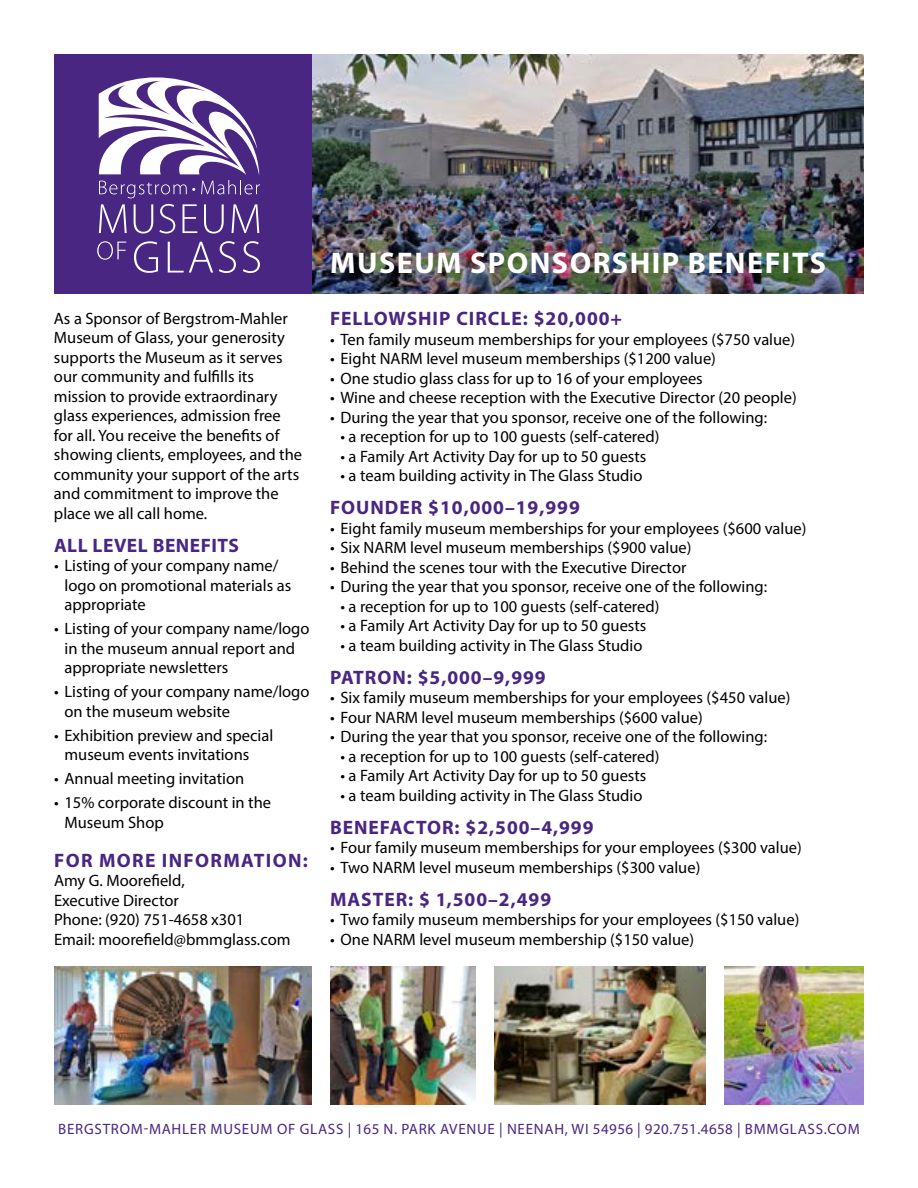
<style>
.page{position:relative;width:918px;height:1188px;background:#fff}
.page>*{position:absolute;margin:0;border:0;box-sizing:border-box;transform-origin:0 0}
.t1{font:700 30px "Myriad Pro";letter-spacing:.05em;color:#fff}
.t2{font:700 19.5px "Myriad Pro";letter-spacing:.05em;color:#492682}
.t3{font:700 19.5px "Myriad Pro";letter-spacing:.07em;color:#492682}
.t4{font:700 19.5px "Myriad Pro";letter-spacing:.025em;color:#492682}
.t5{font:16.5px/19.5px "Myriad Pro";color:#000}
.t6{font:15px "Myriad Pro";letter-spacing:.05em;color:#492682}
</style>
<div class="page">
<div style="left:54px;top:54px;width:423px;height:239px;background:#492682"></div>
<img style="left:312px;top:54px;width:552px;height:239px">
<svg style="left:99px;top:204px;width:28px;height:29px"></svg>
<svg style="left:134px;top:204px;width:19px;height:30px"></svg>
<svg style="left:159px;top:204px;width:16px;height:30px"></svg>
<svg style="left:182px;top:204px;width:15px;height:29px"></svg>
<svg style="left:204px;top:204px;width:20px;height:30px"></svg>
<svg style="left:232px;top:204px;width:27px;height:29px"></svg>
<svg style="left:97px;top:241px;width:29px;height:19px"></svg>
<svg style="left:134px;top:241px;width:24px;height:32px"></svg>
<svg style="left:168px;top:242px;width:45px;height:31px"></svg>
<svg style="left:219px;top:241px;width:17px;height:32px"></svg>
<svg style="left:243px;top:241px;width:17px;height:32px"></svg>
<svg style="left:99px;top:77px;width:161px;height:121px"></svg>
<img style="left:724px;top:967px;width:140px;height:137px">
<img style="left:495px;top:967px;width:210px;height:137px">
<img style="left:330px;top:967px;width:146px;height:137px">
<img style="left:54px;top:967px;width:258px;height:137px">
<p class="t5" style="left:54px;top:308px;width:250px">As a Sponsor of Bergstrom-Mahler<br>Museum of Glass, your generosity supports the Museum as it serves our community and fulfills its mission to provide extraordinary glass experiences, admission free for all. You receive the benefits of showing clients, employees, and the community your support of the arts and commitment to improve the place we all call home.</p>
<p class="t4" style="left:54px;top:532px;width:187px">ALL LEVEL BENEFITS</p>
<p class="t5" style="left:64px;top:556px;width:228px;text-indent:-10px">• Listing of your company name/ logo on promotional materials as appropriate</p>
<p class="t5" style="left:64px;top:619px;width:247px;text-indent:-10px">• Listing of your company name/logo in the museum annual report and appropriate newsletters</p>
<p class="t5" style="left:64px;top:682px;width:247px;text-indent:-10px">• Listing of your company name/logo on the museum website</p>
<p class="t5" style="left:64px;top:725px;width:210px;text-indent:-10px">• Exhibition preview and special museum events invitations</p>
<p class="t5" style="left:54px;top:769px;width:192px">• Annual meeting invitation</p>
<p class="t5" style="left:64px;top:793px;width:208px;text-indent:-10px">• 15% corporate discount in the<br>Museum Shop</p>
<p class="t3" style="left:54px;top:847px;width:255px">FOR MORE INFORMATION:</p>
<p class="t5" style="left:54px;top:871px;width:238px">Amy G. Moorefield,<br>Executive Director<br>Phone: (920) 751-4658 x301<br>Email: moorefield@bmmglass.com</p>
<h1 class="t1" style="left:330px;top:243px;width:497px">MUSEUM SPONSORSHIP BENEFITS</h1>
<p class="t2" style="left:330px;top:306px;width:294px">FELLOWSHIP CIRCLE: $20,000+</p>
<p class="t5" style="left:330px;top:329px;width:467px">• Ten family museum memberships for your employees ($750 value)</p>
<p class="t5" style="left:330px;top:349px;width:388px">• Eight NARM level museum memberships ($1200 value)</p>
<p class="t5" style="left:330px;top:368px;width:374px">• One studio glass class for up to 16 of your employees</p>
<p class="t5" style="left:330px;top:388px;width:468px">• Wine and cheese reception with the Executive Director (20 people)</p>
<p class="t5" style="left:330px;top:407px;width:439px">• During the year that you sponsor, receive one of the following:</p>
<p class="t5" style="left:340px;top:427px;width:320px">• a reception for up to 100 guests (self-catered)</p>
<p class="t5" style="left:340px;top:446px;width:308px">• a Family Art Activity Day for up to 50 guests</p>
<p class="t5" style="left:340px;top:466px;width:304px">• a team building activity in The Glass Studio</p>
<p class="t2" style="left:330px;top:495px;width:251px">FOUNDER $10,000–19,999</p>
<p class="t5" style="left:330px;top:518px;width:478px">• Eight family museum memberships for your employees ($600 value)</p>
<p class="t5" style="left:330px;top:538px;width:363px">• Six NARM level museum memberships ($900 value)</p>
<p class="t5" style="left:330px;top:557px;width:358px">• Behind the scenes tour with the Executive Director</p>
<p class="t5" style="left:330px;top:577px;width:439px">• During the year that you sponsor, receive one of the following:</p>
<p class="t5" style="left:340px;top:596px;width:320px">• a reception for up to 100 guests (self-catered)</p>
<p class="t5" style="left:340px;top:616px;width:308px">• a Family Art Activity Day for up to 50 guests</p>
<p class="t5" style="left:340px;top:635px;width:304px">• a team building activity in The Glass Studio</p>
<p class="t2" style="left:330px;top:664px;width:217px">PATRON: $5,000–9,999</p>
<p class="t5" style="left:330px;top:688px;width:462px">• Six family museum memberships for your employees ($450 value)</p>
<p class="t5" style="left:330px;top:707px;width:374px">• Four NARM level museum memberships ($600 value)</p>
<p class="t5" style="left:330px;top:727px;width:439px">• During the year that you sponsor, receive one of the following:</p>
<p class="t5" style="left:340px;top:746px;width:320px">• a reception for up to 100 guests (self-catered)</p>
<p class="t5" style="left:340px;top:766px;width:308px">• a Family Art Activity Day for up to 50 guests</p>
<p class="t5" style="left:340px;top:785px;width:304px">• a team building activity in The Glass Studio</p>
<p class="t2" style="left:330px;top:814px;width:265px">BENEFACTOR: $2,500–4,999</p>
<p class="t5" style="left:330px;top:838px;width:473px">• Four family museum memberships for your employees ($300 value)</p>
<p class="t5" style="left:330px;top:857px;width:372px">• Two NARM level museum memberships ($300 value)</p>
<p class="t2" style="left:330px;top:886px;width:223px">MASTER: $ 1,500–2,499</p>
<p class="t5" style="left:330px;top:910px;width:471px">• Two family museum memberships for your employees ($150 value)</p>
<p class="t5" style="left:330px;top:929px;width:366px">• One NARM level museum membership ($150 value)</p>
<p class="t6" style="left:58px;top:1119px;width:803px">BERGSTROM-MAHLER MUSEUM OF GLASS | 165 N. PARK AVENUE | NEENAH, WI 54956 | 920.751.4658 | BMMGLASS.COM</p>
</div>
